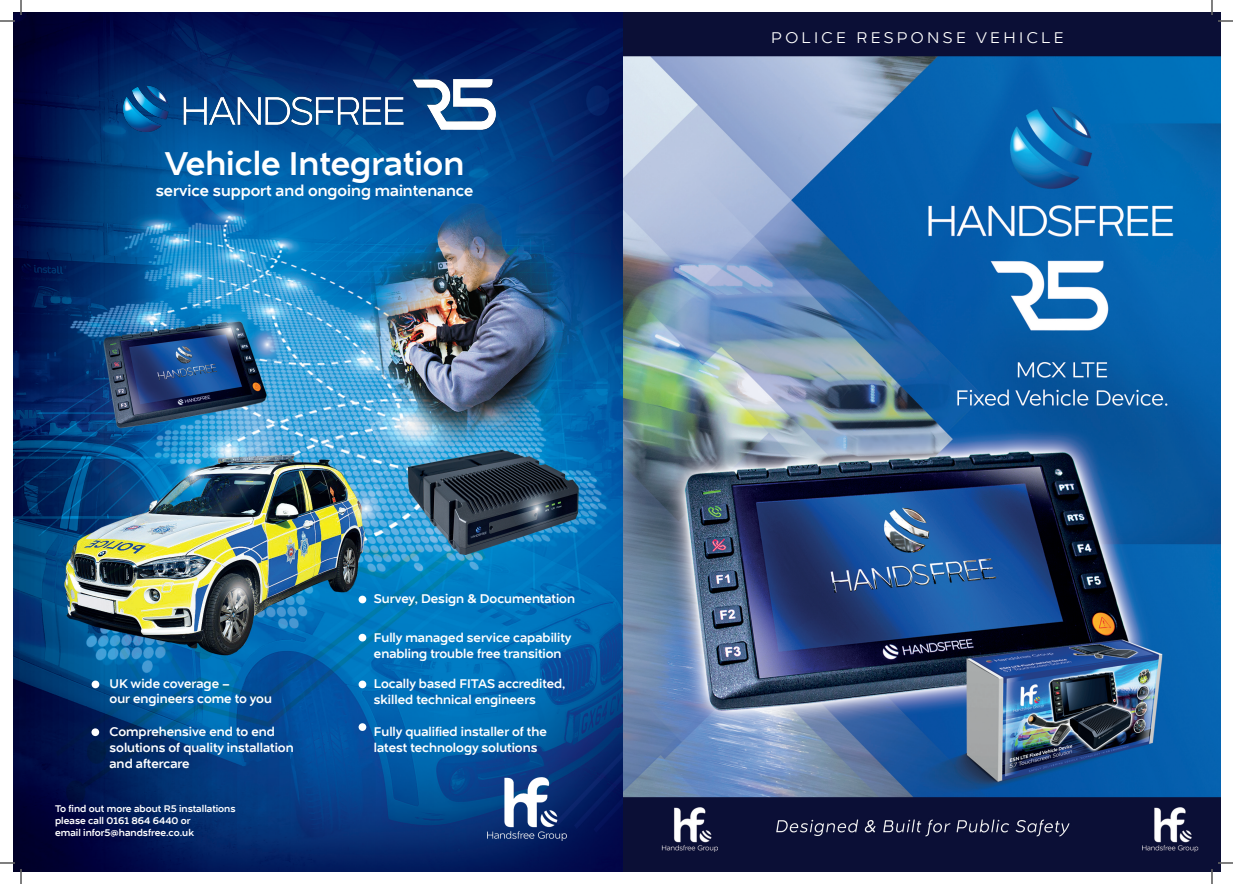
<style>
.page{position:relative;width:1233px;height:884px;background:#fff}
.page>*{position:absolute;margin:0;border:0;box-sizing:border-box;transform-origin:0 0}
.t1{font:34px "Naste";color:#fff}
.t2{font:16px "Naste";color:#fff}
.t3{font:300 16px "Naste";letter-spacing:.21em;color:#fff}
.t4{font:13px/16px "Naste";color:#fff}
.t5{font:10px/12px "Naste";color:#fff}
</style>
<div class="page">
<img style="left:13px;top:12px;width:1207px;height:859px">
<img style="left:123px;top:80px;width:372px;height:51px">
<div style="left:358px;top:680px;width:8px;height:8px;background:#fff;border-radius:50%"></div>
<div style="left:358px;top:634px;width:8px;height:7px;background:#fff;border-radius:50%"></div>
<div style="left:358px;top:596px;width:8px;height:7px;background:#fff;border-radius:50%"></div>
<div style="left:358px;top:723px;width:8px;height:8px;background:#fff;border-radius:50%"></div>
<div style="left:92px;top:680px;width:7px;height:8px;background:#fff;border-radius:50%"></div>
<div style="left:91px;top:728px;width:8px;height:8px;background:#fff;border-radius:50%"></div>
<img style="left:487px;top:778px;width:79px;height:63px">
<svg style="left:1218px;top:20px;width:15px;height:2px"></svg>
<svg style="left:1218px;top:862px;width:15px;height:2px"></svg>
<svg style="left:0;top:0;width:22px;height:22px"></svg>
<svg style="left:0;top:862px;width:22px;height:22px"></svg>
<svg style="left:1211px;top:0;width:1px;height:15px"></svg>
<svg style="left:1211px;top:869px;width:1px;height:15px"></svg>
<p class="t1" style="left:165px;top:138px;width:301px">Vehicle Integration</p>
<p class="t2" style="left:156px;top:179px;width:319px">service support and ongoing maintenance</p>
<p class="t4" style="left:374px;top:590px;width:203px">Survey, Design &amp; Documentation</p>
<p class="t4" style="left:110px;top:675px;width:122px">UK wide coverage –</p>
<p class="t4" style="left:110px;top:690px;width:164px">our engineers come to you</p>
<p class="t4" style="left:109px;top:723px;width:167px">Comprehensive end to end</p>
<p class="t4" style="left:109px;top:739px;width:186px">solutions of quality installation</p>
<p class="t4" style="left:109px;top:755px;width:82px">and aftercare</p>
<p class="t5" style="left:55px;top:802px;width:182px">To find out more about R5 installations please call 0161 864 6440 or</p>
<p class="t5" style="left:55px;top:826px;width:140px">email infor5@handsfree.co.uk</p>
<p class="t4" style="left:374px;top:629px;width:199px">Fully managed service capability enabling trouble free transition</p>
<p class="t4" style="left:374px;top:675px;width:193px">Locally based FITAS accredited, skilled technical engineers</p>
<p class="t4" style="left:374px;top:723px;width:174px">Fully qualified installer of the</p>
<p class="t4" style="left:374px;top:739px;width:165px">latest technology solutions</p>
<p class="t3" style="left:771px;top:27px;width:294px">POLICE RESPONSE VEHICLE</p>
</div>
